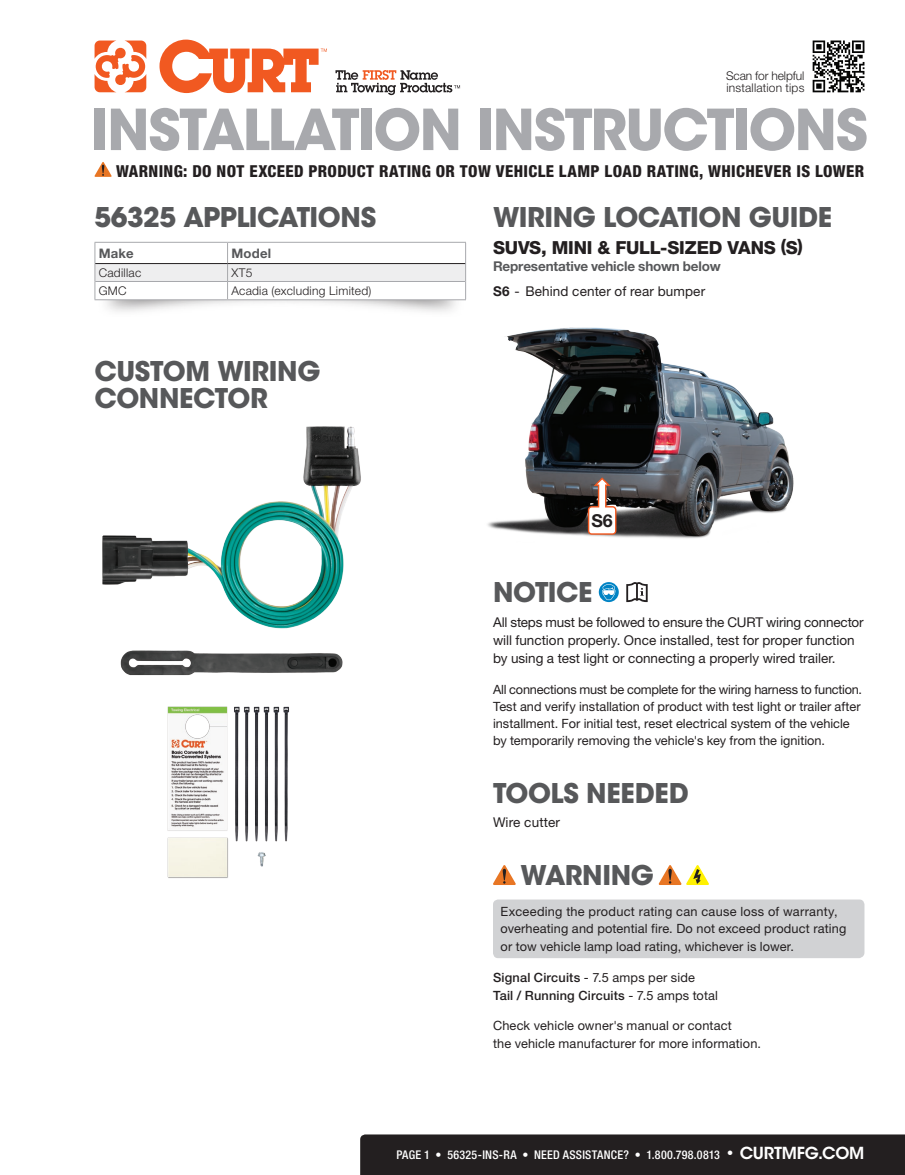
<style>
.page{position:relative;width:905px;height:1175px;background:#fff}
.page>*{position:absolute;margin:0;border:0;box-sizing:border-box;transform-origin:0 0}
.t1{font:700 55.95px "ITC Avant Garde Std";letter-spacing:-.03em;color:#a8a9ad}
.t2{font:700 27px/26.5px "ITC Avant Garde Std";letter-spacing:-.015em;color:#57585a}
.t3{font:800 18px "Helvetica Neue LT Std";letter-spacing:-.01em;color:#231f20}
.t4{font:700 17.85px "Helvetica Neue LT Std";color:#231f20}
.t5{font:800 condensed 16.5px "Helvetica Neue LT Std";letter-spacing:.025em;color:#231f20}
.t6{font:13.5px/18px "Helvetica Neue LT Std";color:#231f20}
.t7{font:700 13.5px/24.6px "Helvetica Neue LT Std";letter-spacing:-.01em;color:#57585a}
.t8{font:700 13.2px "Helvetica Neue LT Std";letter-spacing:.015em;color:#57585a}
.t9{font:12.75px/17.2px "Helvetica Neue LT Std";letter-spacing:.005em;color:#231f20}
.t10{font:500 12.75px/17.2px "Helvetica Neue LT Std";letter-spacing:.015em;color:#231f20}
.t11{font:300 12px/12px "Helvetica Neue LT Std";letter-spacing:.02em;color:#231f20}
.t12{font:500 condensed 12px "Helvetica Neue LT Std";letter-spacing:.02em;color:#fff}
.s1{color:#231f20}
.s2{font-weight:400;color:#231f20}
.s3{font-weight:400}
.s4{font-family:"ITC Avant Garde Std";font-weight:600;font-stretch:normal;font-size:16.5px}
</style>
<div class="page">
<img style="left:167px;top:706px;width:122px;height:172px">
<img style="left:102px;top:426px;width:259px;height:249px">
<img style="left:487px;top:327px;width:307px;height:212px">
<svg style="left:493px;top:865px;width:22px;height:20px"></svg>
<svg style="left:658px;top:865px;width:51px;height:20px"></svg>
<svg style="left:626px;top:582px;width:21px;height:20px"></svg>
<svg style="left:598px;top:582px;width:20px;height:20px"></svg>
<svg style="left:602px;top:584px;width:13px;height:16px"></svg>
<svg style="left:94px;top:162px;width:18px;height:15px"></svg>
<svg style="left:95px;top:41px;width:51px;height:51px"></svg>
<svg style="left:159px;top:40px;width:168px;height:53px"></svg>
<svg style="left:335px;top:70px;width:125px;height:25px"></svg>
<svg style="left:812px;top:40px;width:52px;height:52px"></svg>
<div style="left:493px;top:899px;width:371px;height:59px;background:#d1d2d4;border-radius:5px"></div>
<hr style="left:94px;top:299px;width:133px;height:1px;background:#a8a9ad">
<hr style="left:227px;top:299px;width:239px;height:1px;background:#a8a9ad">
<hr style="left:94px;top:242px;width:133px;height:1px;background:#a8a9ad">
<hr style="left:227px;top:242px;width:239px;height:1px;background:#a8a9ad">
<svg style="left:94px;top:243px;width:372px;height:56px"></svg>
<hr style="left:227px;top:263px;width:238px;height:1px;background:#231f20">
<svg style="left:588px;top:477px;width:28px;height:58px"></svg>
<div style="left:360px;top:1134px;width:544px;height:40px;background:#231f20"></div>
<p class="t11" style="left:726px;top:70px;width:80px">Scan for helpful installation tips</p>
<h1 class="t1" style="left:91px;top:93px;width:778px">INSTALLATION INSTRUCTIONS</h1>
<p class="t5" style="left:116px;top:161px;width:749px">WARNING: DO NOT EXCEED PRODUCT RATING OR TOW VEHICLE LAMP LOAD RATING, WHICHEVER IS LOWER</p>
<h2 class="t2" style="left:94px;top:203px;width:283px">56325 APPLICATIONS</h2>
<h2 class="t2" style="left:493px;top:203px;width:340px">WIRING LOCATION GUIDE</h2>
<p class="t8" style="left:99px;top:245px;width:36px">Make</p>
<p class="t8" style="left:231px;top:245px;width:41px">Model</p>
<p class="t11" style="left:99px;top:266px;width:44px">Cadillac</p>
<p class="t11" style="left:231px;top:266px;width:22px">XT5</p>
<p class="t11" style="left:99px;top:284px;width:29px">GMC</p>
<p class="t11" style="left:231px;top:284px;width:142px">Acadia (excluding Limited)</p>
<h2 class="t2" style="left:94px;top:358px;width:227px">CUSTOM WIRING<br>CONNECTOR</h2>
<h3 class="t3" style="left:493px;top:237px;width:311px">SUVS, MINI &amp; FULL-SIZED VANS (S)</h3>
<p class="t7" style="left:493px;top:253px;width:229px">Representative vehicle shown below<br><span class="s1">S6</span> <span class="s2">- Behind center of rear bumper</span></p>
<h3 class="t4" style="left:591px;top:509px;width:23px">S6</h3>
<h2 class="t2" style="left:493px;top:578px;width:101px">NOTICE</h2>
<p class="t6" style="left:493px;top:612px;width:372px">All steps must be followed to ensure the CURT wiring connector will function properly. Once installed, test for proper function by using a test light or connecting a properly wired trailer.</p>
<p class="t9" style="left:493px;top:680px;width:370px">All connections must be complete for the wiring harness to function.<br>Test and verify installation of product with test light or trailer after installment. For initial test, reset electrical system of the vehicle by temporarily removing the vehicle's key from the ignition.</p>
<h2 class="t2" style="left:493px;top:779px;width:197px">TOOLS NEEDED</h2>
<p class="t6" style="left:493px;top:813px;width:69px">Wire cutter</p>
<h2 class="t2" style="left:520px;top:861px;width:135px">WARNING</h2>
<p class="t9" style="left:500px;top:902px;width:347px">Exceeding the product rating can cause loss of warranty, overheating and potential fire. Do not exceed product rating or tow vehicle lamp load rating, whichever is lower.</p>
<p class="t10" style="left:493px;top:969px;width:226px">Signal Circuits <span class="s3">- 7.5 amps per side<br></span>Tail / Running Circuits <span class="s3">- 7.5 amps total</span></p>
<p class="t9" style="left:493px;top:1017px;width:269px">Check vehicle owner's manual or contact<br>the vehicle manufacturer for more information.</p>
<p class="t12" style="left:396px;top:1147px;width:469px">PAGE 1 • 56325-INS-RA • NEED ASSISTANCE? • 1.800.798.0813 <span class="s4">• CURTMFG.COM</span></p>
</div>
